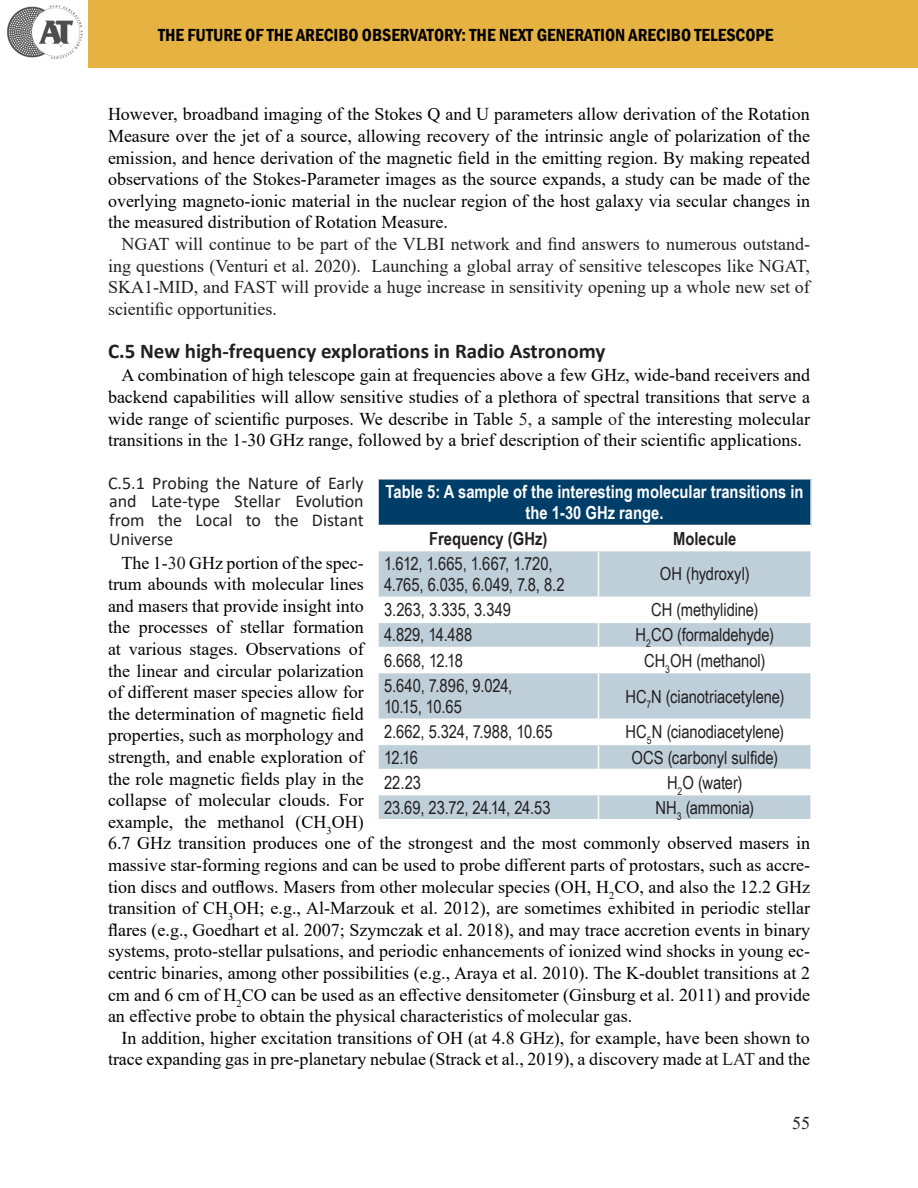
<style>
.page{position:relative;width:918px;height:1188px;background:#fff}
.page>*{position:absolute;margin:0;border:0;box-sizing:border-box;transform-origin:0 0}
.Section__X_1{font:700 21px "Calibri";color:#231f20}
.t1{font:18px/21.6px "Times New Roman";color:#000;text-align:justify}
.Table_Text{font:18px "Arial Narrow";letter-spacing:-.005em;color:#231f20}
.t2{font:18px/21.6px "Times New Roman";color:#231f20;text-align:justify}
.Section__X_1_1{font:18px/18.8px "Calibri";color:#231f20;text-align:justify}
.Table_Title_white{font:700 18px/21.6px "Arial Narrow";color:#fff;text-align:center}
.t3{font:600 condensed 18px "Franklin Gothic";color:#000}
.Table_Title_black{font:700 18px "Arial Narrow";color:#231f20}
.s1{color:#231f20}
</style>
<div class="page">
<div style="left:0;top:0;width:918px;height:68px;background:#e6b241"></div>
<img style="left:0;top:0;width:87px;height:68px">
<div style="left:378px;top:479px;width:433px;height:46px;background:#003e6a"></div>
<svg style="left:379px;top:551px;width:431px;height:268px;fill:#bfcfda"></svg>
<hr style="left:377px;top:478px;width:221px;height:2px;background:#fff">
<hr style="left:377px;top:480px;width:2px;height:45px;background:#fff">
<hr style="left:598px;top:478px;width:214px;height:2px;background:#fff">
<hr style="left:810px;top:480px;width:2px;height:45px;background:#fff">
<hr style="left:598px;top:551px;width:1px;height:46px;background:#fff">
<hr style="left:377px;top:597px;width:221px;height:1px;background:#fff">
<hr style="left:598px;top:597px;width:214px;height:1px;background:#fff">
<hr style="left:377px;top:622px;width:221px;height:1px;background:#fff">
<hr style="left:598px;top:622px;width:214px;height:1px;background:#fff">
<hr style="left:377px;top:647px;width:221px;height:1px;background:#fff">
<hr style="left:598px;top:647px;width:214px;height:1px;background:#fff">
<svg style="left:598px;top:598px;width:1px;height:74px"></svg>
<hr style="left:377px;top:672px;width:221px;height:1px;background:#fff">
<hr style="left:598px;top:672px;width:214px;height:1px;background:#fff">
<hr style="left:598px;top:673px;width:1px;height:46px;background:#fff">
<hr style="left:377px;top:719px;width:221px;height:1px;background:#fff">
<hr style="left:598px;top:719px;width:214px;height:1px;background:#fff">
<hr style="left:377px;top:744px;width:221px;height:1px;background:#fff">
<hr style="left:598px;top:744px;width:214px;height:1px;background:#fff">
<hr style="left:377px;top:769px;width:221px;height:1px;background:#fff">
<hr style="left:598px;top:769px;width:214px;height:1px;background:#fff">
<hr style="left:377px;top:794px;width:221px;height:1px;background:#fff">
<hr style="left:598px;top:794px;width:214px;height:1px;background:#fff">
<svg style="left:598px;top:720px;width:1px;height:99px"></svg>
<p class="t3" style="left:158px;top:23px;width:617px">THE FUTURE OF THE ARECIBO OBSERVATORY: THE NEXT GENERATION ARECIBO TELESCOPE</p>
<p class="t1" style="left:108px;top:103px;width:704px">However, broadband imaging of the Stokes Q and U parameters allow derivation of the Rotation Measure over the jet of a source, allowing recovery of the intrinsic angle of polarization of the emission, and hence derivation of the magnetic field in the emitting region. By making repeated observations of the Stokes-Parameter images as the source expands, a study can be made of the overlying magneto-ionic material in the nuclear region of the host galaxy via secular changes in the measured distribution of Rotation Measure.</p>
<p class="t2" style="left:108px;top:233px;width:704px;text-indent:14px">NGAT will continue to be part of the VLBI network and find answers to numerous outstand&shy;ing questions (Venturi et al. 2020). Launching a global array of sensitive telescopes like NGAT, SKA1-MID, and FAST will provide a huge increase in sensitivity opening up a whole new set of scientific opportunities.</p>
<p class="Section__X_1" style="left:108px;top:336px;width:499px">C.5 New high-frequency explorations in Radio Astronomy</p>
<p class="t1" style="left:108px;top:364px;width:704px;text-indent:14px">A combination of high telescope gain at frequencies above a few GHz, wide-band receivers and backend capabilities will allow sensitive studies of a plethora of spectral transitions that serve a wide range of scientific purposes. We describe in Table <span class="s1">5,</span> a sample <span class="s1">of</span> the interesting molecular transitions in th<span class="s1">e</span> 1<span class="s1">-</span>30 GHz range, followed by a brief description of their scientific applications.</p>
<p class="Section__X_1_1" style="left:108px;top:473px;width:257px">C.5.1 Probing the Nature of Early and Late-type Stellar Evolution from the Local to the Distant Universe</p>
<p class="t1" style="left:108px;top:551px;width:704px;text-align:left;text-indent:14px">The 1-<span class="s1">30</span> GHz portion of the spec-<br>trum abounds with molecular lines<br>and masers that provide insight into<br>the processes of stellar formation<br>at various stages. Observations of<br>the linear and circular polarization<br>of different maser species allow for<br>the determination of magnetic field<br>properties, such as morphology and<br>strength, and enable exploration of<br>the role magnetic fields play in the<br>collapse of molecular clouds. For<br>example, the methanol (CH<sub>3</sub>OH)<br>6.7 GHz transition produces one of the strongest and the most commonly observed masers in massive star-forming regions and can be used to probe different parts of protostars, such as accre&shy;tion discs and outflows. Masers from other molecular species (OH, H<sub>2</sub>CO, and also the 12.2 GHz transition of CH<sub>3</sub>OH; e.g., Al-Marzouk et al. 2012), are sometimes exhibited in periodic stellar flares (e.g., Goedhart et al. 2007; Szymczak et al. 2018), and may trace accretion events in binary systems, proto-stellar pulsations, and periodic enhancements of ionized wind shocks in young ec&shy;centric binaries, among other possibilities (e.g., Araya et al. 2010). The K-doublet transitions at 2 cm and 6 cm of H<sub>2</sub>CO can be used as an effective densitometer (Ginsburg et al. 2011) and provide an effective probe to obtain the physical characteristics of molecular gas.</p>
<p class="t1" style="left:108px;top:1026px;width:704px;text-align:right">In addition, higher excitation transitions of OH (at 4.8 GHz), for example, have been shown to trace expanding gas in pre-planetary nebulae (Strack et al., 2019), a discovery made at <span class="s1">LAT</span> and the</p>
<p class="Table_Title_white" style="left:386px;top:480px;width:419px">Table 5: A sample of the interesting molecular transitions in the 1-30 GHz range.</p>
<p class="Table_Title_black" style="left:429px;top:525px;width:120px">Frequency (GHz)</p>
<p class="Table_Title_black" style="left:673px;top:525px;width:65px">Molecule</p>
<p class="Table_Text" style="left:384px;top:550px;width:170px">1.612, 1.665, 1.667, 1.720,</p>
<p class="Table_Text" style="left:384px;top:572px;width:182px">4.765, 6.035, 6.049, 7.8, 8.2</p>
<p class="Table_Text" style="left:660px;top:561px;width:91px">OH (hydroxyl)</p>
<p class="Table_Text" style="left:384px;top:597px;width:129px">3.263, 3.335, 3.349</p>
<p class="Table_Text" style="left:651px;top:597px;width:109px">CH (methylidine)</p>
<p class="Table_Text" style="left:384px;top:622px;width:90px">4.829, 14.488</p>
<p class="Table_Text" style="left:636px;top:622px;width:140px">H<sub>2</sub>CO (formaldehyde)</p>
<p class="Table_Text" style="left:384px;top:647px;width:81px">6.668, 12.18</p>
<p class="Table_Text" style="left:644px;top:647px;width:123px">CH<sub>3</sub>OH (methanol)</p>
<p class="Table_Text" style="left:384px;top:672px;width:130px">5.640, 7.896, 9.024,</p>
<p class="Table_Text" style="left:384px;top:694px;width:80px">10.15, 10.65</p>
<p class="Table_Text" style="left:625px;top:683px;width:160px">HC<sub>7</sub>N (cianotriacetylene)</p>
<p class="Table_Text" style="left:384px;top:719px;width:170px">2.662, 5.324, 7.988, 10.65</p>
<p class="Table_Text" style="left:626px;top:719px;width:160px">HC<sub>5</sub>N (cianodiacetylene)</p>
<p class="Table_Text" style="left:384px;top:744px;width:35px">12.16</p>
<p class="Table_Text" style="left:632px;top:744px;width:148px">OCS (carbonyl sulfide)</p>
<p class="Table_Text" style="left:384px;top:769px;width:39px">22.23</p>
<p class="Table_Text" style="left:667px;top:769px;width:77px">H<sub>2</sub>O (water)</p>
<p class="Table_Text" style="left:384px;top:794px;width:168px">23.69, 23.72, 24.14, 24.53</p>
<p class="Table_Text" style="left:655px;top:794px;width:100px">NH<sub>3</sub> (ammonia)</p>
<p class="t2" style="left:792px;top:1111px;width:19px">55</p>
</div>
